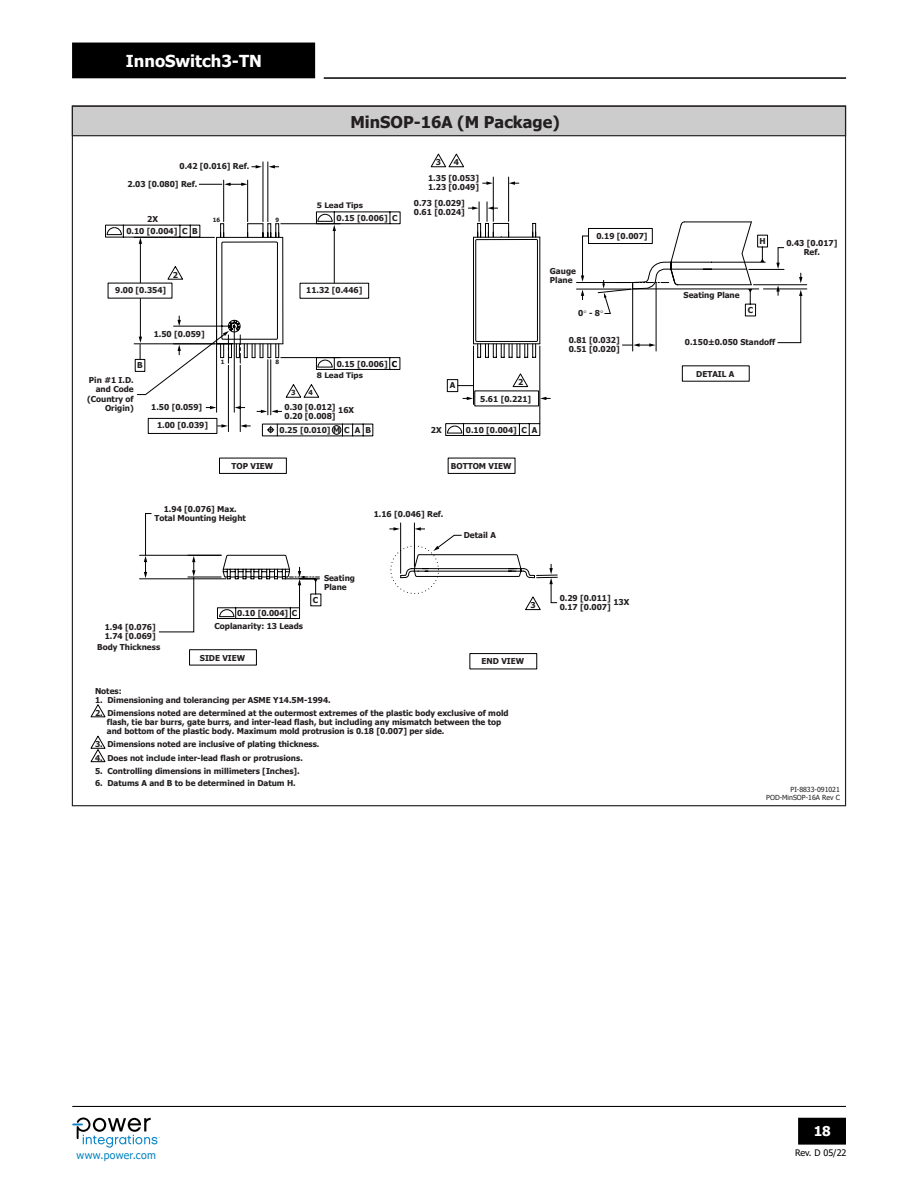
<style>
.page{position:relative;width:918px;height:1188px;background:#fff}
.page>*{position:absolute;margin:0;border:0;box-sizing:border-box;transform-origin:0 0}
.t1{font:700 16.5px "Tahoma";color:#fff}
.t2{font:700 16.2px "Tahoma";color:#231f20}
.t3{font:700 13.5px "Tahoma";color:#fff}
.t4{font:10.5px "Tahoma";letter-spacing:.03em;color:#0082be}
.t5{font:9px "Tahoma";color:#000}
.t6{font:700 8.1px/9.3px "Tahoma";color:#231f20}
.t7{font:700 8.1px "Tahoma";color:#000}
.t8{font:700 7.5px "Tahoma";color:#231f20;scale:1.08 1}
.t9{font:6.9px/8.4px "Tahoma";color:#231f20;text-align:right}
.t10{font:700 6.9px "Tahoma";color:#231f20}
.t11{font:700 5.85px "Tahoma";color:#231f20}
</style>
<div class="page">
<hr style="left:72px;top:1106px;width:774px;height:1px;background:#000">
<hr style="left:324px;top:77px;width:522px;height:2px;background:#000">
<div style="left:799px;top:1118px;width:46px;height:26px;background:#000"></div>
<div style="left:798px;top:1118px;width:48px;height:27px;border:2px solid #000"></div>
<div style="left:73px;top:43px;width:241px;height:35px;background:#000"></div>
<svg style="left:72px;top:1118px;width:88px;height:30px"></svg>
<svg style="left:90px;top:704px;width:16px;height:14px"></svg>
<svg style="left:90px;top:735px;width:16px;height:28px"></svg>
<div style="left:72px;top:106px;width:774px;height:30px;background:#ccc"></div>
<div style="left:72px;top:106px;width:774px;height:30px;border:1px solid #231f20"></div>
<svg style="left:158px;top:556px;width:37px;height:76px"></svg>
<svg style="left:144px;top:513px;width:8px;height:65px"></svg>
<div style="left:219px;top:458px;width:68px;height:16px;border:1px solid #000"></div>
<div style="left:189px;top:649px;width:68px;height:16px;border:1px solid #000"></div>
<div style="left:470px;top:653px;width:67px;height:16px;border:1px solid #000"></div>
<div style="left:448px;top:458px;width:67px;height:16px;border:1px solid #000"></div>
<hr style="left:263px;top:162px;width:1px;height:60px;background:#000">
<hr style="left:267px;top:162px;width:1px;height:60px;background:#000">
<hr style="left:140px;top:555px;width:81px;height:1px;background:#000">
<hr style="left:140px;top:578px;width:86px;height:1px;background:#000">
<hr style="left:188px;top:577px;width:33px;height:1px;background:#000">
<hr style="left:577px;top:282px;width:54px;height:1px;background:#000">
<hr style="left:577px;top:289px;width:54px;height:1px;background:#000">
<hr style="left:632px;top:284px;width:1px;height:67px;background:#000">
<hr style="left:656px;top:282px;width:1px;height:69px;background:#000">
<svg style="left:251px;top:165px;width:11px;height:3px"></svg>
<svg style="left:269px;top:165px;width:10px;height:3px"></svg>
<svg style="left:217px;top:555px;width:105px;height:64px"></svg>
<svg style="left:105px;top:179px;width:446px;height:258px"></svg>
<svg style="left:389px;top:522px;width:169px;height:89px"></svg>
<svg style="left:581px;top:221px;width:227px;height:126px"></svg>
<h1 class="t1" style="left:126px;top:50px;width:137px">InnoSwitch3-TN</h1>
<h2 class="t2" style="left:350px;top:111px;width:211px">MinSOP-16A (M Package)</h2>
<p class="t6" style="left:180px;top:162px;width:71px">0.42 [0.016] Ref.</p>
<p class="t6" style="left:128px;top:180px;width:71px">2.03 [0.080] Ref.</p>
<p class="t6" style="left:147px;top:214px;width:12px">2X</p>
<p class="t6" style="left:126px;top:227px;width:73px">0.10 [0.004] C B</p>
<p class="t6" style="left:173px;top:270px;width:7px">2</p>
<p class="t6" style="left:115px;top:286px;width:53px">9.00 [0.354]</p>
<p class="t11" style="left:213px;top:215px;width:9px">16</p>
<p class="t11" style="left:276px;top:215px;width:5px">9</p>
<p class="t6" style="left:137px;top:361px;width:7px">B</p>
<p class="t6" style="left:154px;top:330px;width:53px">1.50 [0.059]</p>
<p class="t11" style="left:221px;top:358px;width:5px">1</p>
<p class="t11" style="left:275px;top:358px;width:5px">8</p>
<p class="t8" style="left:317px;top:200px;width:44px">5 Lead Tips</p>
<p class="t6" style="left:337px;top:214px;width:62px">0.15 [0.006] C</p>
<p class="t6" style="left:306px;top:286px;width:58px">11.32 [0.446]</p>
<p class="t6" style="left:337px;top:360px;width:53px">0.15 [0.006]</p>
<p class="t7" style="left:392px;top:358px;width:7px">C</p>
<p class="t6" style="left:87px;top:376px;width:48px;text-align:right">Pin #1 I.D. and Code (Country of<br>Origin)</p>
<p class="t6" style="left:151px;top:402px;width:53px">1.50 [0.059]</p>
<p class="t6" style="left:157px;top:421px;width:53px">1.00 [0.039]</p>
<p class="t8" style="left:317px;top:370px;width:44px">8 Lead Tips</p>
<p class="t10" style="left:291px;top:388px;width:6px">3</p>
<p class="t10" style="left:309px;top:388px;width:6px">4</p>
<p class="t6" style="left:280px;top:426px;width:93px">0.25 [0.010] M C A B</p>
<p class="t6" style="left:285px;top:402px;width:53px">0.30 [0.012]<br>0.20 [0.008]</p>
<p class="t6" style="left:338px;top:406px;width:17px">16X</p>
<p class="t6" style="left:436px;top:158px;width:7px">3</p>
<p class="t6" style="left:454px;top:158px;width:7px">4</p>
<p class="t6" style="left:428px;top:174px;width:53px">1.35 [0.053]<br>1.23 [0.049]</p>
<p class="t6" style="left:414px;top:199px;width:53px">0.73 [0.029]<br>0.61 [0.024]</p>
<p class="t6" style="left:450px;top:381px;width:7px">A</p>
<p class="t6" style="left:518px;top:377px;width:7px">2</p>
<p class="t6" style="left:431px;top:426px;width:12px">2X</p>
<p class="t6" style="left:480px;top:394px;width:53px">5.61 [0.221]</p>
<p class="t6" style="left:466px;top:426px;width:73px">0.10 [0.004] C A</p>
<p class="t6" style="left:550px;top:268px;width:28px;line-height:8.1px">Gauge<br>Plane</p>
<p class="t6" style="left:596px;top:231px;width:53px">0.19 [0.007]</p>
<p class="t6" style="left:578px;top:309px;width:23px">0 - 8</p>
<p class="t6" style="left:759px;top:237px;width:8px">H</p>
<p class="t6" style="left:684px;top:291px;width:58px">Seating Plane</p>
<p class="t6" style="left:748px;top:306px;width:7px">C</p>
<p class="t6" style="left:569px;top:335px;width:53px">0.81 [0.032]<br>0.51 [0.020]</p>
<p class="t6" style="left:685px;top:338px;width:92px">0.150±0.050 Standoff</p>
<p class="t6" style="left:696px;top:369px;width:40px">DETAIL A</p>
<p class="t6" style="left:786px;top:238px;width:53px;text-align:center">0.43 [0.017]<br>Ref.</p>
<p class="t6" style="left:232px;top:462px;width:43px">TOP VIEW</p>
<p class="t6" style="left:451px;top:462px;width:62px">BOTTOM VIEW</p>
<p class="t6" style="left:155px;top:504px;width:93px;text-align:center">1.94 [0.076] Max.<br>Total Mounting Height</p>
<p class="t6" style="left:374px;top:510px;width:71px">1.16 [0.046] Ref.</p>
<p class="t6" style="left:464px;top:531px;width:34px">Detail A</p>
<p class="t6" style="left:105px;top:622px;width:53px">1.94 [0.076]<br>1.74 [0.069]</p>
<p class="t6" style="left:97px;top:643px;width:64px">Body Thickness</p>
<p class="t6" style="left:237px;top:609px;width:62px">0.10 [0.004] C</p>
<p class="t6" style="left:214px;top:621px;width:90px">Coplanarity: 13 Leads</p>
<p class="t6" style="left:200px;top:653px;width:47px">SIDE VIEW</p>
<p class="t6" style="left:324px;top:573px;width:32px">Seating<br>Plane</p>
<p class="t6" style="left:313px;top:596px;width:7px">C</p>
<p class="t6" style="left:530px;top:601px;width:7px">3</p>
<p class="t6" style="left:482px;top:657px;width:44px">END VIEW</p>
<p class="t6" style="left:560px;top:594px;width:53px">0.29 [0.011]<br>0.17 [0.007]</p>
<p class="t6" style="left:613px;top:597px;width:17px">13X</p>
<p class="t6" style="left:95px;top:686px;width:28px">Notes:</p>
<p class="t6" style="left:95px;top:696px;width:237px">1. Dimensioning and tolerancing per ASME Y14.5M-1994.</p>
<p class="t6" style="left:107px;top:708px;width:403px;text-indent:-12px">2. Dimensions noted are determined at the outermost extremes of the plastic body exclusive of mold flash, tie bar burrs, gate burrs, and inter-lead flash, but including any mismatch between the top and bottom of the plastic body. Maximum mold protrusion is 0.18 [0.007] per side.</p>
<p class="t6" style="left:95px;top:740px;width:226px">3. Dimensions noted are inclusive of plating thickness.</p>
<p class="t6" style="left:95px;top:754px;width:209px">4. Does not include inter-lead flash or protrusions.</p>
<p class="t6" style="left:95px;top:766px;width:206px">5. Controlling dimensions in millimeters [Inches].</p>
<p class="t6" style="left:95px;top:779px;width:202px">6. Datums A and B to be determined in Datum H.</p>
<p class="t4" style="left:77px;top:1148px;width:81px">www.power.com</p>
<p class="t9" style="left:766px;top:786px;width:75px">PI-8833-091021<br>POD-MinSOP-16A Rev C</p>
<h3 class="t3" style="left:814px;top:1121px;width:19px">18</h3>
<p class="t5" style="left:795px;top:1146px;width:53px">Rev. D 05/22</p>
</div>
